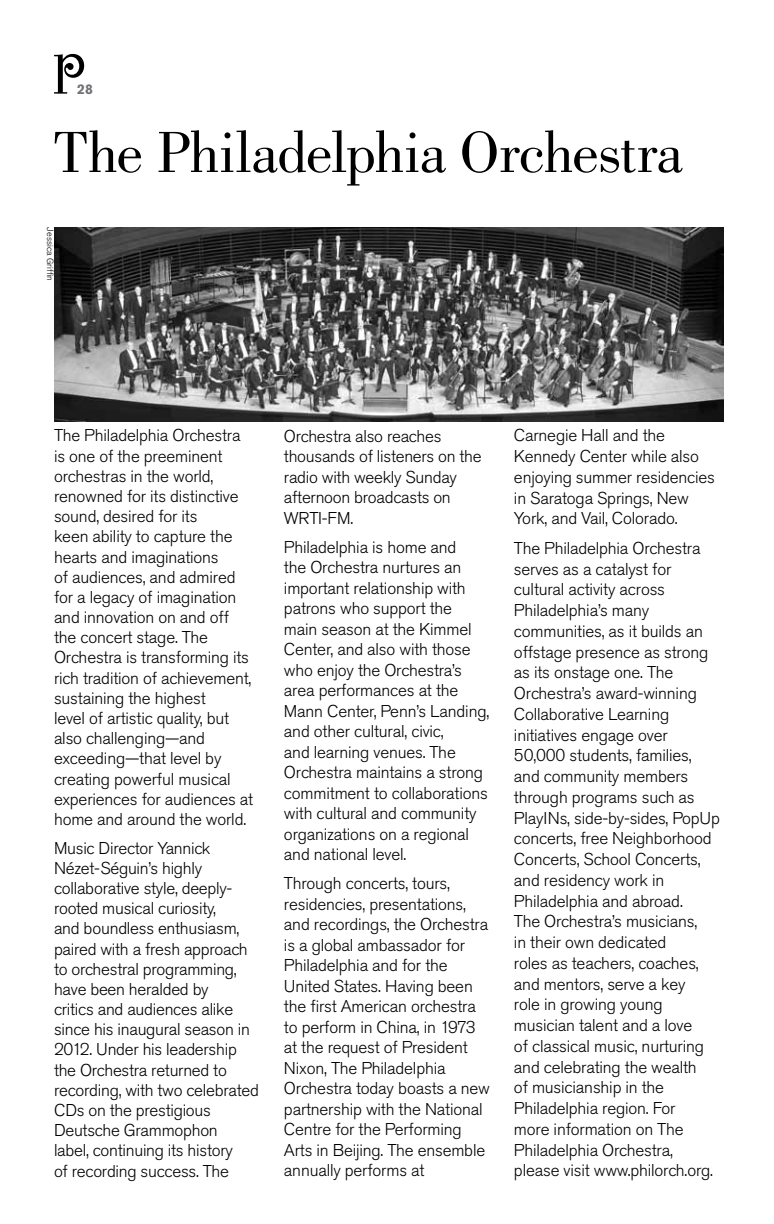
<style>
.page{position:relative;width:774px;height:1224px;background:#fff}
.page>*{position:absolute;margin:0;border:0;box-sizing:border-box;transform-origin:0 0}
.t1{font:60px "Bodoni";letter-spacing:-.01em;color:#000}
.t2{font:300 17px/20.2px "Akzidenz Grotesk Pro";letter-spacing:-.01em;color:#000}
.t3{font:300 9px "Akzidenz Grotesk Pro";color:#000}
</style>
<div class="page">
<img style="left:54px;top:227px;width:670px;height:195px">
<svg style="left:54px;top:54px;width:30px;height:40px"></svg>
<h1 class="t1" style="left:54px;top:119px;width:631px">The Philadelphia Orchestra</h1>
<p class="t3" style="left:56px;top:227px;width:55px;rotate:90deg">Jessica Griffin</p>
<p class="t2" style="left:54px;top:425px;width:201px">The Philadelphia Orchestra is one of the preeminent orchestras in the world, renowned for its distinctive sound, desired for its<br>keen ability to capture the hearts and imaginations<br>of audiences, and admired for a legacy of imagination and innovation on and off the concert stage. The<br>Orchestra is transforming its rich tradition of achievement, sustaining the highest<br>level of artistic quality, but also challenging—and exceeding—that level by creating powerful musical experiences for audiences at home and around the world.</p>
<p class="t2" style="left:54px;top:838px;width:206px">Music Director Yannick<br>Nézet-Séguin’s highly collaborative style, deeply&shy;rooted musical curiosity,<br>and boundless enthusiasm, paired with a fresh approach to orchestral programming, have been heralded by<br>critics and audiences alike since his inaugural season in<br>2012. Under his leadership the Orchestra returned to recording, with two celebrated<br>CDs on the prestigious<br>Deutsche Grammophon<br>label, continuing its history<br>of recording success. The</p>
<p class="t2" style="left:284px;top:425px;width:199px">Orchestra also reaches thousands of listeners on the radio with weekly Sunday afternoon broadcasts on<br>WRTI-FM.</p>
<p class="t2" style="left:284px;top:536px;width:207px">Philadelphia is home and<br>the Orchestra nurtures an important relationship with patrons who support the main season at the Kimmel<br>Center, and also with those who enjoy the Orchestra’s area performances at the<br>Mann Center, Penn’s Landing, and other cultural, civic,<br>and learning venues. The<br>Orchestra maintains a strong commitment to collaborations with cultural and community organizations on a regional and national level.</p>
<p class="t2" style="left:284px;top:873px;width:208px">Through concerts, tours, residencies, presentations, and recordings, the Orchestra is a global ambassador for<br>Philadelphia and for the<br>United States. Having been the first American orchestra to perform in China, in 1973 at the request of President<br>Nixon, The Philadelphia<br>Orchestra today boasts a new partnership with the National<br>Centre for the Performing<br>Arts in Beijing. The ensemble annually performs at</p>
<p class="t2" style="left:514px;top:425px;width:202px;line-height:20.8px">Carnegie Hall and the<br>Kennedy Center while also enjoying summer residencies in Saratoga Springs, New<br>York, and Vail, Colorado.</p>
<p class="t2" style="left:514px;top:537px;width:208px;line-height:20.8px">The Philadelphia Orchestra serves as a catalyst for cultural activity across<br>Philadelphia’s many communities, as it builds an offstage presence as strong as its onstage one. The<br>Orchestra’s award-winning<br>Collaborative Learning initiatives engage over<br>50,000 students, families, and community members through programs such as<br>PlayINs, side-by-sides, PopUp concerts, free Neighborhood<br>Concerts, School Concerts, and residency work in<br>Philadelphia and abroad.<br>The Orchestra’s musicians,<br>in their own dedicated<br>roles as teachers, coaches, and mentors, serve a key<br>role in growing young musician talent and a love<br>of classical music, nurturing and celebrating the wealth<br>of musicianship in the<br>Philadelphia region. For<br>more information on The<br>Philadelphia Orchestra, please visit www.philorch.org.</p>
</div>
